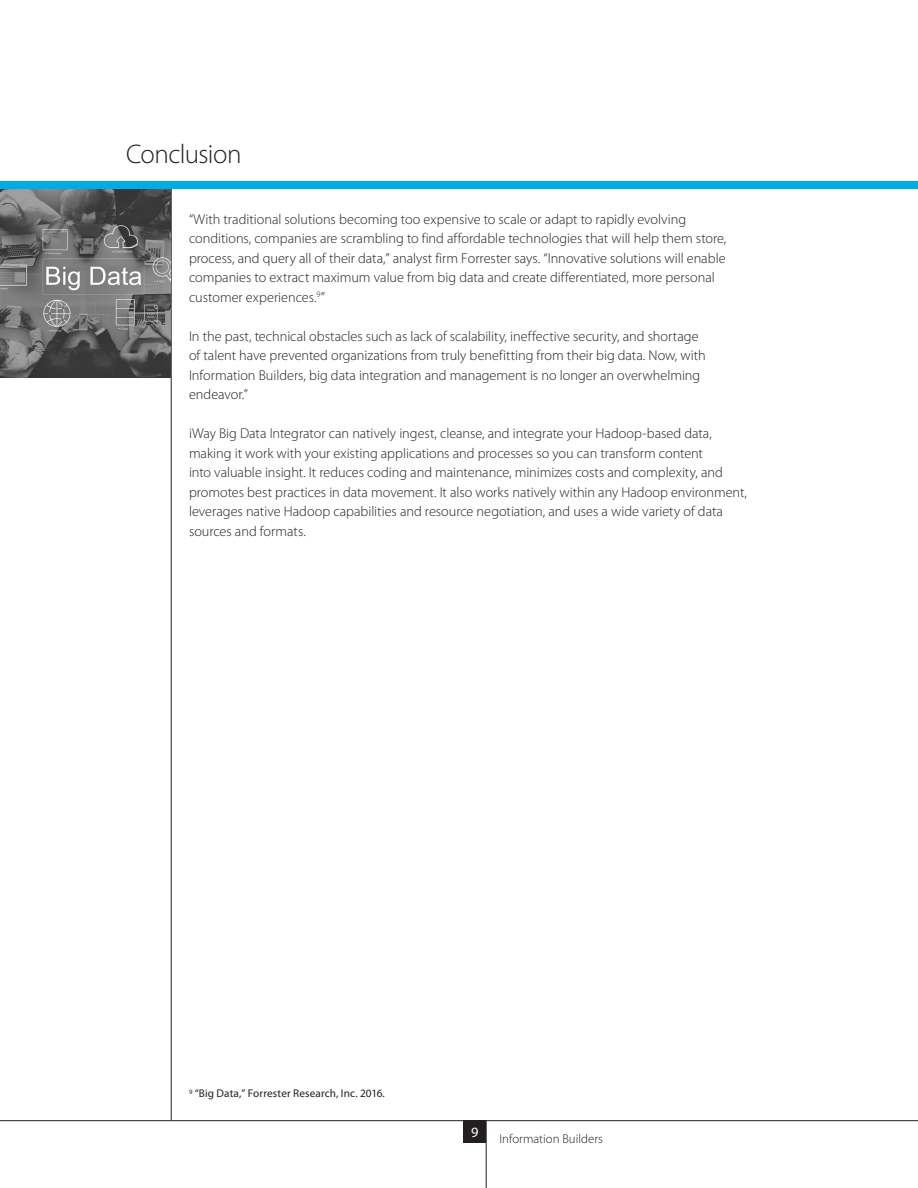
<style>
.page{position:relative;width:918px;height:1188px;background:#fff}
.page>*{position:absolute;margin:0;border:0;box-sizing:border-box;transform-origin:0 0}
.Head_1{font:300 27px "Myriad Pro";letter-spacing:-.025em;color:#231f20}
.t1{font:300 14.25px/19.5px "Myriad Pro";color:#231f20}
.t2{font:14.25px "Myriad Pro";color:#fff}
.t3{font:300 12.75px "Myriad Pro";letter-spacing:.005em;color:#231f20}
.Footnote{font:11.25px "Myriad Pro";letter-spacing:.01em;color:#231f20}
</style>
<div class="page">
<div style="left:464px;top:1120px;width:22px;height:23px;background:#231f20"></div>
<hr style="left:0;top:1120px;width:918px;height:1px;background:#231f20">
<hr style="left:486px;top:1120px;width:1px;height:68px;background:#231f20">
<div style="left:0;top:182px;width:918px;height:7px;background:#00abe7"></div>
<hr style="left:171px;top:189px;width:1px;height:931px;background:#231f20">
<img style="left:0;top:189px;width:171px;height:189px">
<p class="Head_1" style="left:126px;top:139px;width:117px">Conclusion</p>
<p class="t1" style="left:189px;top:209px;width:539px">“With traditional solutions becoming too expensive to scale or adapt to rapidly evolving conditions, companies are scrambling to find affordable technologies that will help them store, process, and query all of their data,” analyst firm Forrester says. “Innovative solutions will enable companies to extract maximum value from big data and create differentiated, more personal customer experiences.<sup>9</sup>”</p>
<p class="t1" style="left:189px;top:326px;width:518px">In the past, technical obstacles such as lack of scalability, ineffective security, and shortage of talent have prevented organizations from truly benefitting from their big data. Now, with Information Builders, big data integration and management is no longer an overwhelming endeavor.”</p>
<p class="t1" style="left:189px;top:424px;width:560px">iWay Big Data Integrator can natively ingest, cleanse, and integrate your Hadoop-based data, making it work with your existing applications and processes so you can transform content<br>into valuable insight. It reduces coding and maintenance, minimizes costs and complexity, and promotes best practices in data movement. It also works natively within any Hadoop environment, leverages native Hadoop capabilities and resource negotiation, and uses a wide variety of data sources and formats.</p>
<p class="Footnote" style="left:189px;top:1088px;width:197px"><sup>9</sup> “Big Data,” Forrester Research, Inc. 2016.</p>
<p class="t2" style="left:471px;top:1125px;width:9px">9</p>
<p class="t3" style="left:500px;top:1132px;width:105px">Information Builders</p>
</div>
